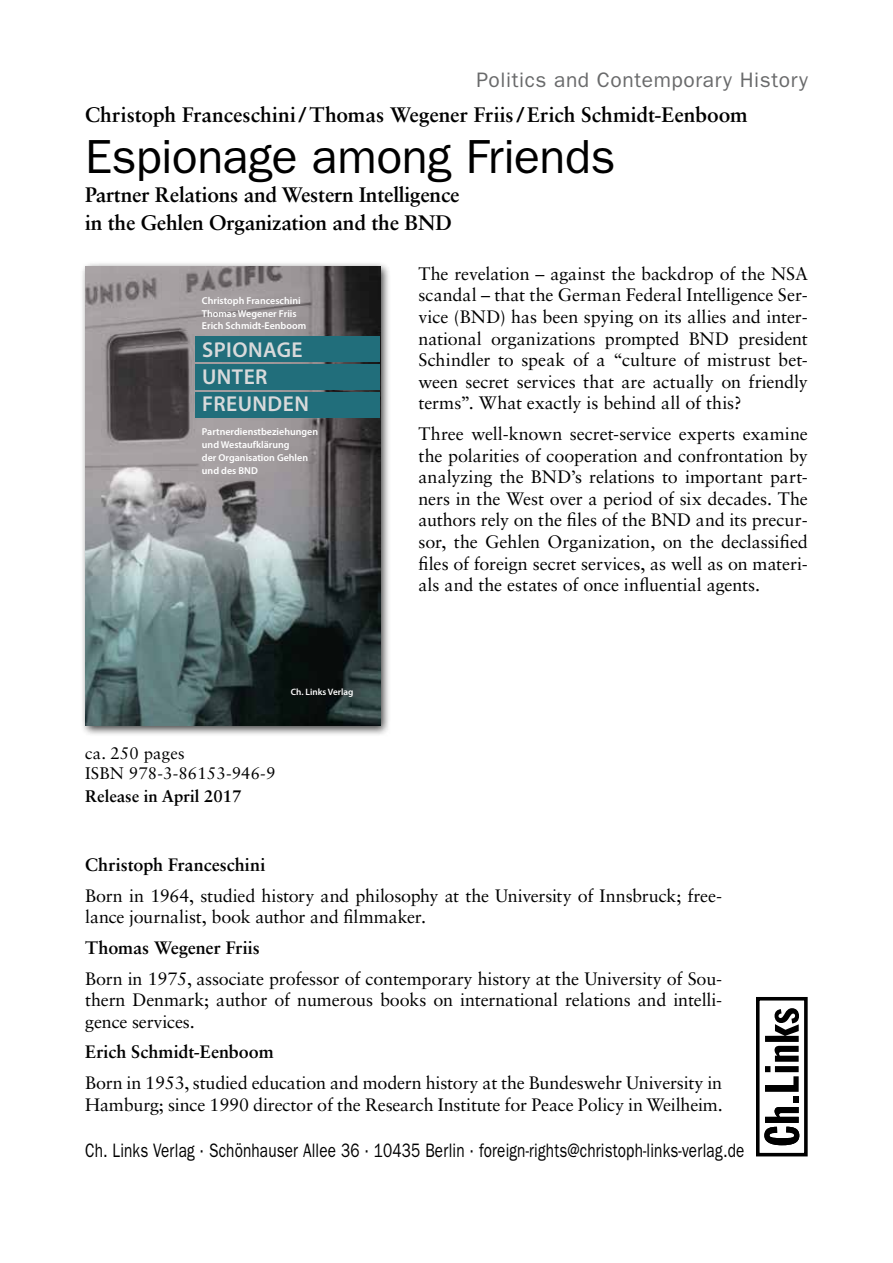
<style>
.page{position:relative;width:893px;height:1263px;background:#fff}
.page>*{position:absolute;margin:0;border:0;box-sizing:border-box;transform-origin:0 0}
.t1{font:48px "ITC Franklin Gothic Std";letter-spacing:-.01em;color:#000}
.t2{font:600 21.6px/27.3px "Myriad Pro";letter-spacing:.02em;color:#d9dadb}
.t3{font:700 21px/28.5px "Sabon LT Std";letter-spacing:-.01em;color:#000}
.t4{font:21px "ITC Franklin Gothic Std";letter-spacing:.03em;color:#696a6b}
.t5{font:19.5px "ITC Franklin Gothic Std";letter-spacing:.01em;color:#000;scale:.78 1}
.t6{font:18px/21.6px "Sabon LT Std";letter-spacing:-.01em;color:#000;text-align:justify}
.t7{font:700 18px "Sabon LT Std";color:#000}
.t8{font:16.8px/20.1px "Sabon LT Std";letter-spacing:.01em;color:#000}
.t9{font:700 16.8px "Sabon LT Std";color:#000}
.t10{font:600 10.05px/12.8px "Myriad Pro";color:#fff}
.t11{font:600 9.3px "Myriad Pro";color:#fff}
</style>
<div class="page">
<svg style="left:756px;top:997px;width:52px;height:160px"></svg>
<div style="left:80px;top:261px;width:311px;height:475px;background:#000;opacity:.75"></div>
<img style="left:85px;top:266px;width:295px;height:459px">
<div style="left:195px;top:336px;width:185px;height:25px;background:#216e7b"></div>
<div style="left:195px;top:364px;width:185px;height:25px;background:#216e7b"></div>
<div style="left:195px;top:392px;width:185px;height:25px;background:#216e7b"></div>
<p class="t4" style="left:477px;top:67px;width:333px">Politics and Contemporary History</p>
<p class="t3" style="left:85px;top:100px;width:664px">Christoph Franceschini/Thomas Wegener Friis/Erich Schmidt-Eenboom</p>
<h1 class="t1" style="left:85px;top:129px;width:532px">Espionage among Friends</h1>
<p class="t3" style="left:85px;top:180px;width:376px">Partner Relations and Western Intelligence in the Gehlen Organization and the BND</p>
<p class="t6" style="left:418px;top:262px;width:391px">The revelation – against the backdrop of the NSA scandal – that the German Federal Intelligence Ser&shy;vice (BND) has been spying on its allies and inter&shy;national organizations prompted BND president Schindler to speak of a “culture of mistrust bet&shy;ween secret services that are actually on friendly terms”. What exactly is behind all of this?</p>
<p class="t6" style="left:418px;top:423px;width:391px">Three well-known secret-service experts examine the polarities of cooperation and confrontation by analyzing the BND’s relations to important part&shy;ners in the West over a period of six decades. The authors rely on the files of the BND and its precur&shy;sor, the Gehlen Organization, on the declassified files of foreign secret services, as well as on materi&shy;als and the estates of once influential agents.</p>
<p class="t10" style="left:202px;top:294px;width:106px;line-height:12.3px">Christoph Franceschini<br>Thomas Wegener Friis<br>Erich Schmidt-Eenboom</p>
<p class="t2" style="left:202px;top:335px;width:108px">SPIONAGE<br>UNTER<br>FREUNDEN</p>
<p class="t10" style="left:202px;top:425px;width:118px">Partnerdienstbeziehungen und Westaufklärung<br>der Organisation Gehlen und des BND</p>
<p class="t11" style="left:291px;top:685px;width:64px">Ch. Links Verlag</p>
<p class="t8" style="left:85px;top:743px;width:192px">ca. 250 pages<br>ISBN 978-3-86153-946-9</p>
<p class="t9" style="left:85px;top:785px;width:158px">Release in April 2017</p>
<p class="t7" style="left:85px;top:854px;width:182px">Christoph Franceschini</p>
<p class="t6" style="left:85px;top:884px;width:638px">Born in 1964, studied history and philosophy at the University of Innsbruck; free&shy;lance journalist, book author and filmmaker.</p>
<p class="t7" style="left:85px;top:936px;width:176px">Thomas Wegener Friis</p>
<p class="t6" style="left:85px;top:967px;width:638px">Born in 1975, associate professor of contemporary history at the University of Sou&shy;thern Denmark; author of numerous books on international relations and intelli&shy;gence services.</p>
<p class="t7" style="left:85px;top:1041px;width:190px">Erich Schmidt-Eenboom</p>
<p class="t6" style="left:85px;top:1072px;width:639px">Born in 1953, studied education and modern history at the Bundeswehr University in<br>Hamburg; since 1990 director of the Research Institute for Peace Policy in Weilheim.</p>
<p class="t5" style="left:85px;top:1139px;width:847px">Ch. Links Verlag ∙ Schönhauser Allee 36 ∙ 10435 Berlin ∙ foreign-rights@christoph-links-verlag.de</p>
</div>
